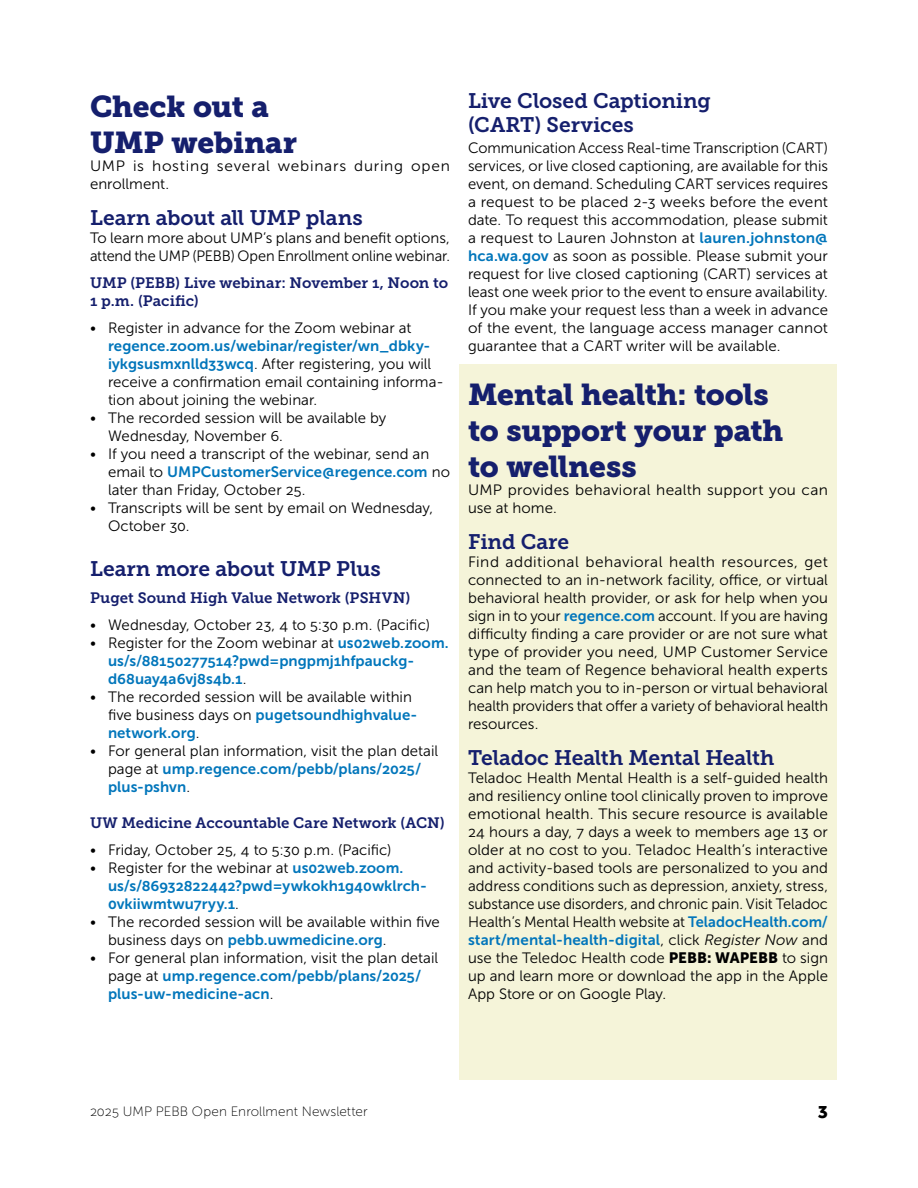
<style>
.page{position:relative;width:918px;height:1188px;background:#fff}
.page>*{position:absolute;margin:0;border:0;box-sizing:border-box;transform-origin:0 0}
.t1{font:30px/36px "Museo Slab 900";letter-spacing:-.01em;color:#151f6d}
.t2{font:21px/24px "Museo Slab 700";letter-spacing:-.005em;color:#151f6d}
.t3{font:18px "Museo Sans 900";color:#000}
.t4{font:15px/18px "Museo Sans 300";letter-spacing:.005em;color:#000}
.t5{font:15px/18px "Museo Sans 700";color:#0276bb}
.t6{font:15px/18px "Museo Slab 700";color:#151f6d}
.t7{font:15px/18px "Museo Sans 300";letter-spacing:.045em;color:#000}
.t8{font:13.5px "Museo Sans 100";letter-spacing:.005em;color:#000}
.s1{font-family:"Museo Sans 700";color:#0276bb}
.s2{font-family:"Museo Sans 300";color:#000}
.s3{font-style:italic}
.s4{font-family:"Museo Sans 900"}
</style>
<div class="page">
<div style="left:459px;top:364px;width:378px;height:716px;background:#f5f4d9"></div>
<h2 class="t1" style="left:90px;top:89px;width:209px">Check out a<br>UMP webinar</h2>
<p class="t7" style="left:90px;top:157px;width:362px">UMP is hosting several webinars during open enrollment.</p>
<h2 class="t2" style="left:90px;top:206px;width:274px">Learn about all UMP plans</h2>
<p class="t4" style="left:90px;top:229px;width:361px">To learn more about UMP’s plans and benefit options, attend the UMP (PEBB) Open Enrollment online webinar.</p>
<h3 class="t6" style="left:90px;top:274px;width:360px">UMP (PEBB) Live webinar: November 1, Noon to<br>1 p.m. (Pacific)</h3>
<p class="t4" style="left:108px;top:319px;width:337px;text-indent:-18px">• Register in advance for the Zoom webinar at <span class="s1">regence.zoom.us/webinar/register/wn_dbky&shy;iykgsusmxnlld33wcq</span>. After registering, you will receive a confirmation email containing informa&shy;tion about joining the webinar.</p>
<p class="t4" style="left:108px;top:409px;width:280px;text-indent:-18px">• The recorded session will be available by<br>Wednesday, November 6.</p>
<p class="t4" style="left:108px;top:445px;width:343px;text-indent:-18px">• If you need a transcript of the webinar, send an email to <span class="s1">UMPCustomerService@regence.com</span> no later than Friday, October 25.</p>
<p class="t4" style="left:108px;top:499px;width:327px;text-indent:-18px">• Transcripts will be sent by email on Wednesday,<br>October 30.</p>
<h2 class="t2" style="left:90px;top:557px;width:292px">Learn more about UMP Plus</h2>
<h3 class="t6" style="left:90px;top:589px;width:322px">Puget Sound High Value Network (PSHVN)</h3>
<p class="t4" style="left:90px;top:616px;width:342px">• Wednesday, October 23, 4 to 5:30 p.m. (Pacific)</p>
<p class="t5" style="left:108px;top:634px;width:342px;text-indent:-18px"><span class="s2">• Register for the Zoom webinar at</span> us02web.zoom. us/s/88150277514?pwd=pngpmj1hfpauckg&shy;d68uay4a6vj8s4b.1<span class="s2">.</span></p>
<p class="t4" style="left:108px;top:688px;width:311px;text-indent:-18px">• The recorded session will be available within five business days on <span class="s1">pugetsoundhighvalue&shy;network.org</span>.</p>
<p class="t4" style="left:108px;top:742px;width:332px;text-indent:-18px">• For general plan information, visit the plan detail page at <span class="s1">ump.regence.com/pebb/plans/2025/ plus-pshvn</span>.</p>
<h3 class="t6" style="left:90px;top:814px;width:356px">UW Medicine Accountable Care Network (ACN)</h3>
<p class="t4" style="left:90px;top:841px;width:303px">• Friday, October 25, 4 to 5:30 p.m. (Pacific)</p>
<p class="t5" style="left:108px;top:859px;width:320px;text-indent:-18px"><span class="s2">• Register for the webinar at</span> us02web.zoom. us/s/86932822442?pwd=ywkokh1g40wklrch-<br>0vkiiwmtwu7ryy.1<span class="s2">.</span></p>
<p class="t4" style="left:108px;top:913px;width:333px;text-indent:-18px">• The recorded session will be available within five business days on <span class="s1">pebb.uwmedicine.org</span>.</p>
<p class="t4" style="left:108px;top:949px;width:332px;text-indent:-18px">• For general plan information, visit the plan detail page at <span class="s1">ump.regence.com/pebb/plans/2025/ plus-uw-medicine-acn</span>.</p>
<h2 class="t2" style="left:468px;top:89px;width:244px">Live Closed Captioning (CART) Services</h2>
<p class="t4" style="left:468px;top:139px;width:362px;text-align:justify">Communication Access Real-time Transcription (CART) services, or live closed captioning, are available for this event, on demand. Scheduling CART services requires a request to be placed 2-3 weeks before the event date. To request this accommodation, please submit a request to Lauren Johnston at <span class="s1">lauren.johnston@ hca.wa.gov</span> as soon as possible. Please submit your request for live closed captioning (CART) services at least one week prior to the event to ensure availability.<br>If you make your request less than a week in advance of the event, the language access manager cannot guarantee that a CART writer will be available.</p>
<h1 class="t1" style="left:468px;top:377px;width:317px">Mental health: tools to support your path to wellness</h1>
<p class="t4" style="left:468px;top:481px;width:361px">UMP provides behavioral health support you can use at home.</p>
<h2 class="t2" style="left:468px;top:530px;width:103px">Find Care</h2>
<p class="t4" style="left:468px;top:553px;width:362px;text-align:justify">Find additional behavioral health resources, get connected to an in-network facility, office, or virtual behavioral health provider, or ask for help when you sign in to your <span class="s1">regence.com</span> account. If you are having difficulty finding a care provider or are not sure what type of provider you need, UMP Customer Service and the team of Regence behavioral health experts can help match you to in-person or virtual behavioral health providers that offer a variety of behavioral health resources.</p>
<h2 class="t2" style="left:468px;top:746px;width:308px">Teladoc Health Mental Health</h2>
<p class="t4" style="left:468px;top:769px;width:362px;text-align:justify">Teladoc Health Mental Health is a self-guided health and resiliency online tool clinically proven to improve emotional health. This secure resource is available 24 hours a day, 7 days a week to members age 13 or older at no cost to you. Teladoc Health’s interactive and activity-based tools are personalized to you and address conditions such as depression, anxiety, stress, substance use disorders, and chronic pain. Visit Teladoc Health’s Mental Health website at <span class="s1">TeladocHealth.com/ start/mental-health-digital</span>, click <span class="s3">Register Now</span> and use the Teledoc Health code <span class="s4">PEBB: WAPEBB</span> to sign up and learn more or download the app in the Apple App Store or on Google Play.</p>
<p class="t8" style="left:90px;top:1104px;width:279px">2025 UMP PEBB Open Enrollment Newsletter</p>
<p class="t3" style="left:818px;top:1099px;width:11px">3</p>
</div>
